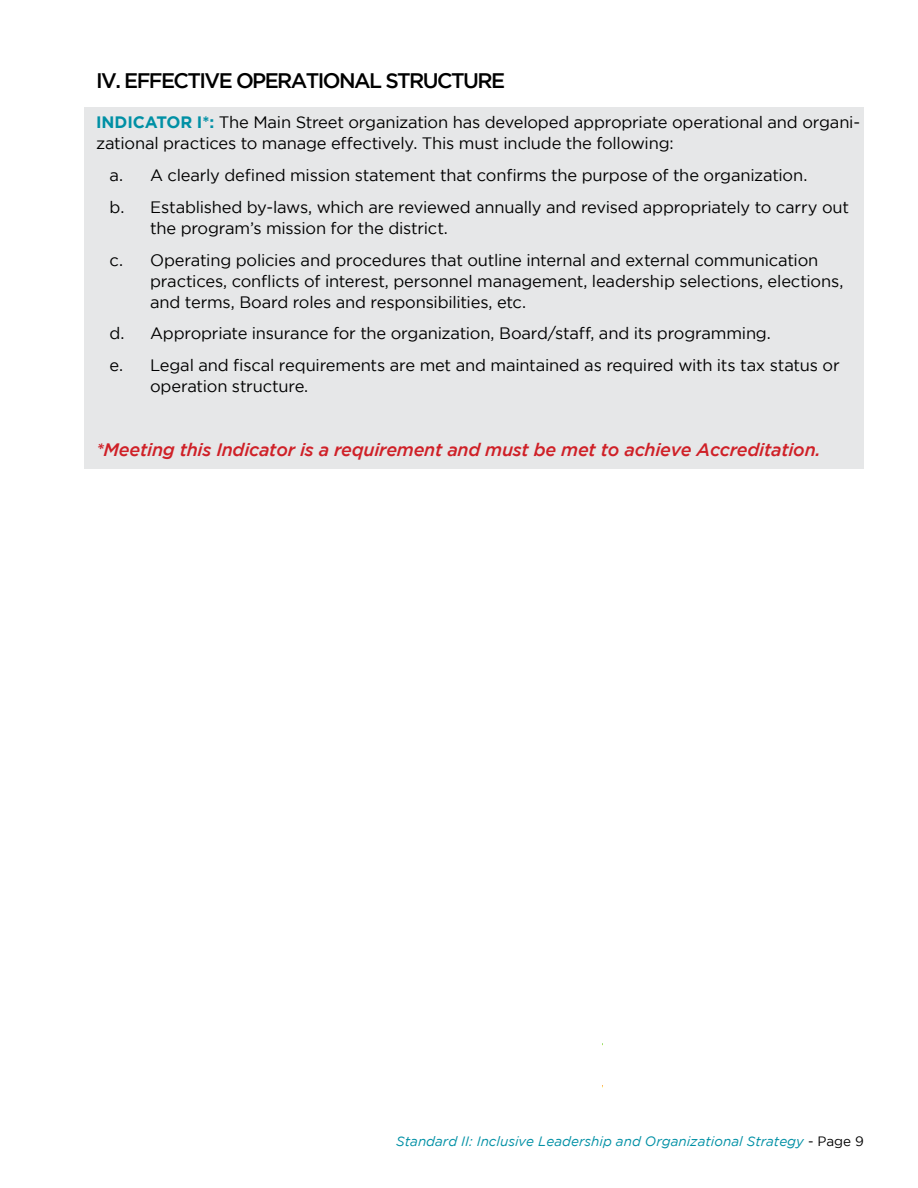
<style>
.page{position:relative;width:918px;height:1188px;background:#fff}
.page>*{position:absolute;margin:0;border:0;box-sizing:border-box;transform-origin:0 0}
.t1{font:500 21px "Gotham";letter-spacing:-.075em;color:#000}
.t2{font:italic 500 18px "Gotham";letter-spacing:-.015em;color:#cf2027}
.t3{font:16.5px/31.8px "Gotham";letter-spacing:-.01em;color:#000}
.t4{font:italic 13.5px "Gotham";color:#0090a5}
.s1{font-weight:700;color:#0090a5}
.s2{font-style:normal;color:#000}
</style>
<div class="page">
<div style="left:84px;top:107px;width:779px;height:362px;background:#e6e7e8"></div>
<p class="t1" style="left:96px;top:69px;width:411px">IV. EFFECTIVE OPERATIONAL STRUCTURE</p>
<p class="t3" style="left:96px;top:112px;width:765px;line-height:21px"><span class="s1">INDICATOR I*:</span> The Main Street organization has developed appropriate operational and organi&shy;zational practices to manage effectively. This must include the following:</p>
<p class="t3" style="left:110px;top:159px;width:741px">a. A clearly defined mission statement that confirms the purpose of the organization.<br>b. Established by-laws, which are reviewed annually and revised appropriately to carry out</p>
<p class="t3" style="left:110px;top:212px;width:710px;text-indent:41px">the program’s mission for the district.<br>c. Operating policies and procedures that outline internal and external communication</p>
<p class="t3" style="left:150px;top:270px;width:695px;line-height:21px">practices, conflicts of interest, personnel management, leadership selections, elections, and terms, Board roles and responsibilities, etc.</p>
<p class="t3" style="left:110px;top:317px;width:732px">d. Appropriate insurance for the organization, Board/staff, and its programming.<br>e. Legal and fiscal requirements are met and maintained as required with its tax status or</p>
<p class="t3" style="left:150px;top:370px;width:160px">operation structure.</p>
<p class="t2" style="left:96px;top:439px;width:726px">*Meeting this Indicator is a requirement and must be met to achieve Accreditation.</p>
<p class="t4" style="left:396px;top:1134px;width:469px">Standard II: Inclusive Leadership and Organizational Strategy <span class="s2">- Page 9</span></p>
</div>
